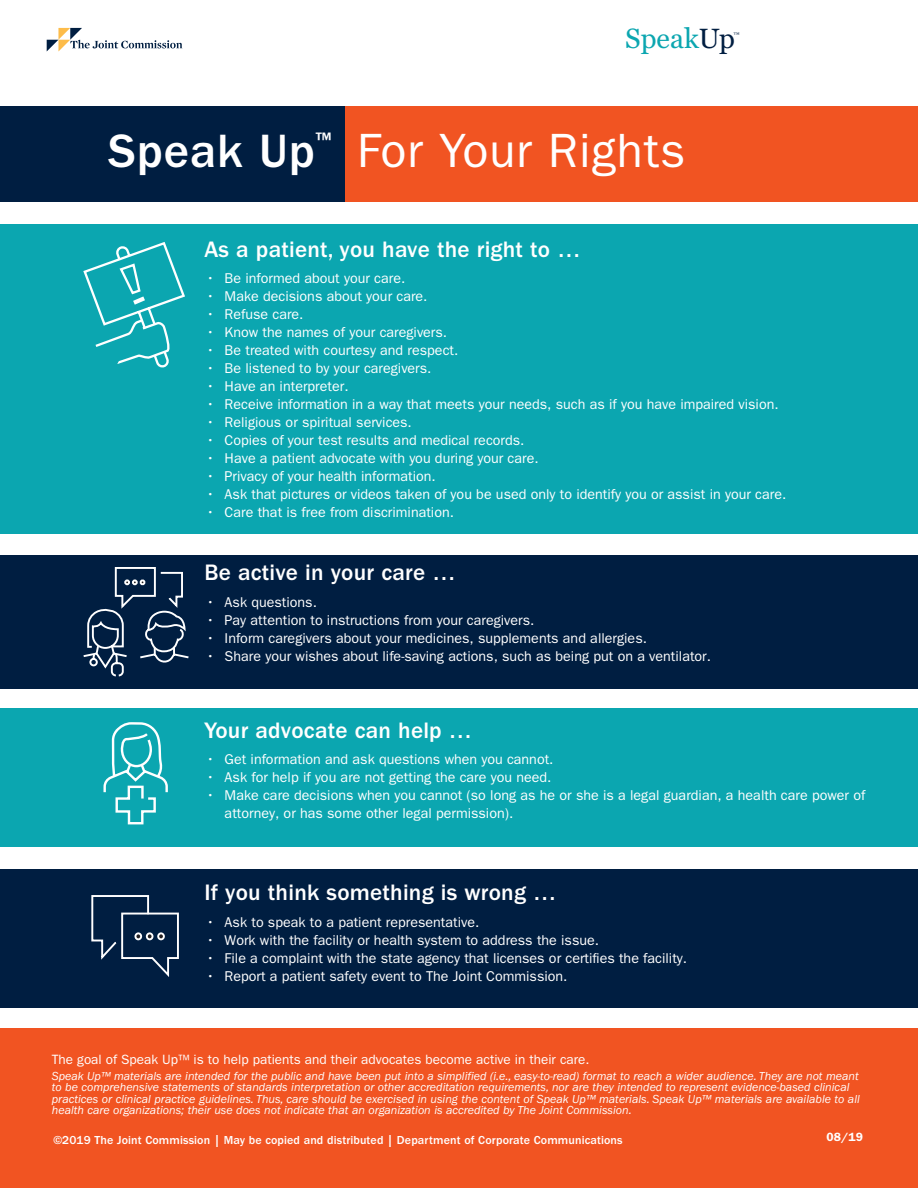
<style>
.page{position:relative;width:918px;height:1188px;background:#fff}
.page>*{position:absolute;margin:0;border:0;box-sizing:border-box;transform-origin:0 0}
.t1{font:500 48.45px "ITC Franklin Gothic Std";letter-spacing:.02em;color:#fff}
.t2{font:48.3px "ITC Franklin Gothic Std";letter-spacing:.02em;color:#fff}
.t3{font:27.75px "Georgia";color:#0ba6b0}
.interior_subhead{font:500 23.1px "ITC Franklin Gothic Std";letter-spacing:.01em;color:#fff}
.t4{font:500 20.1px "ITC Franklin Gothic Std";color:#fff}
.bullets{font:14.25px/18px "ITC Franklin Gothic Std";color:#fff}
.subhead{font:13.5px "ITC Franklin Gothic Std";color:#fff}
.text{font:italic 12px/11.6px "ITC Franklin Gothic Std";color:#fff}
.interior_subhead-2{font:500 12px "ITC Franklin Gothic Std";letter-spacing:.01em;color:#fff}
.interior_subhead-3{font:600 12px "ITC Franklin Gothic Std";color:#fff}
.t5{font:6.6px "Georgia";color:#001e41}
.s1{color:#001e41}
</style>
<div class="page">
<div style="left:0;top:224px;width:918px;height:310px;background:#0ba6b0"></div>
<div style="left:0;top:709px;width:918px;height:138px;background:#0ba6b0"></div>
<div style="left:0;top:555px;width:918px;height:133px;background:#001e41"></div>
<div style="left:0;top:869px;width:918px;height:138px;background:#001e41"></div>
<div style="left:0;top:106px;width:918px;height:96px;background:#f15422"></div>
<div style="left:0;top:1028px;width:918px;height:160px;background:#f15422"></div>
<svg style="left:47px;top:28px;width:135px;height:23px"></svg>
<div style="left:0;top:106px;width:344px;height:96px;background:#001e41"></div>
<svg style="left:83px;top:242px;width:102px;height:126px"></svg>
<svg style="left:81px;top:567px;width:110px;height:410px"></svg>
<p class="t3" style="left:625px;top:18px;width:111px">Speak<span class="s1">Up</span></p>
<p class="t5" style="left:734px;top:30px;width:8px">™</p>
<p class="t1" style="left:108px;top:124px;width:208px">Speak Up</p>
<p class="t4" style="left:316px;top:128px;width:17px">™</p>
<p class="t2" style="left:357px;top:123px;width:330px">For Your Rights</p>
<p class="interior_subhead" style="left:204px;top:236px;width:378px">As a patient, you have the right to …</p>
<p class="bullets" style="left:206px;top:270px;width:201px">• Be informed about your care.</p>
<p class="bullets" style="left:206px;top:288px;width:223px">• Make decisions about your care.</p>
<p class="bullets" style="left:206px;top:306px;width:99px">• Refuse care.</p>
<p class="bullets" style="left:206px;top:324px;width:243px">• Know the names of your caregivers.</p>
<p class="bullets" style="left:206px;top:342px;width:254px">• Be treated with courtesy and respect.</p>
<p class="bullets" style="left:206px;top:360px;width:227px">• Be listened to by your caregivers.</p>
<p class="bullets" style="left:206px;top:378px;width:144px">• Have an interpreter.</p>
<p class="bullets" style="left:206px;top:396px;width:574px">• Receive information in a way that meets your needs, such as if you have impaired vision.</p>
<p class="bullets" style="left:206px;top:414px;width:207px">• Religious or spiritual services.</p>
<p class="bullets" style="left:206px;top:432px;width:320px">• Copies of your test results and medical records.</p>
<p class="bullets" style="left:206px;top:450px;width:334px">• Have a patient advocate with you during your care.</p>
<p class="bullets" style="left:206px;top:468px;width:231px">• Privacy of your health information.</p>
<p class="bullets" style="left:206px;top:486px;width:582px">• Ask that pictures or videos taken of you be used only to identify you or assist in your care.</p>
<p class="bullets" style="left:206px;top:504px;width:249px">• Care that is free from discrimination.</p>
<p class="interior_subhead" style="left:204px;top:559px;width:253px">Be active in your care …</p>
<p class="bullets" style="left:206px;top:593px;width:112px">• Ask questions.</p>
<p class="bullets" style="left:206px;top:611px;width:330px">• Pay attention to instructions from your caregivers.</p>
<p class="bullets" style="left:206px;top:629px;width:442px">• Inform caregivers about your medicines, supplements and allergies.</p>
<p class="bullets" style="left:206px;top:647px;width:506px">• Share your wishes about life-saving actions, such as being put on a ventilator.</p>
<p class="interior_subhead" style="left:204px;top:717px;width:269px">Your advocate can help …</p>
<p class="bullets" style="left:206px;top:751px;width:349px">• Get information and ask questions when you cannot.</p>
<p class="bullets" style="left:206px;top:769px;width:347px">• Ask for help if you are not getting the care you need.</p>
<p class="bullets" style="left:225px;top:787px;width:642px;text-indent:-18px">• Make care decisions when you cannot (so long as he or she is a legal guardian, a health care power of attorney, or has some other legal permission).</p>
<p class="interior_subhead" style="left:204px;top:880px;width:354px">If you think something is wrong …</p>
<p class="bullets" style="left:206px;top:913px;width:275px">• Ask to speak to a patient representative.</p>
<p class="bullets" style="left:206px;top:931px;width:394px">• Work with the facility or health system to address the issue.</p>
<p class="bullets" style="left:206px;top:949px;width:483px">• File a complaint with the state agency that licenses or certifies the facility.</p>
<p class="bullets" style="left:206px;top:967px;width:363px">• Report a patient safety event to The Joint Commission.</p>
<p class="subhead" style="left:52px;top:1051px;width:539px">The goal of Speak Up™ is to help patients and their advocates become active in their care.</p>
<p class="text" style="left:52px;top:1070px;width:809px">Speak Up™ materials are intended for the public and have been put into a simplified (i.e., easy-to-read) format to reach a wider audience. They are not meant to be comprehensive statements of standards interpretation or other accreditation requirements, nor are they intended to represent evidence-based clinical practices or clinical practice guidelines. Thus, care should be exercised in using the content of Speak Up™ materials. Speak Up™ materials are available to all health care organizations; their use does not indicate that an organization is accredited by The Joint Commission.</p>
<p class="interior_subhead-2" style="left:53px;top:1133px;width:571px">©2019 The Joint Commission | May be copied and distributed | Department of Corporate Communications</p>
<p class="interior_subhead-3" style="left:826px;top:1130px;width:38px">08/19</p>
</div>
